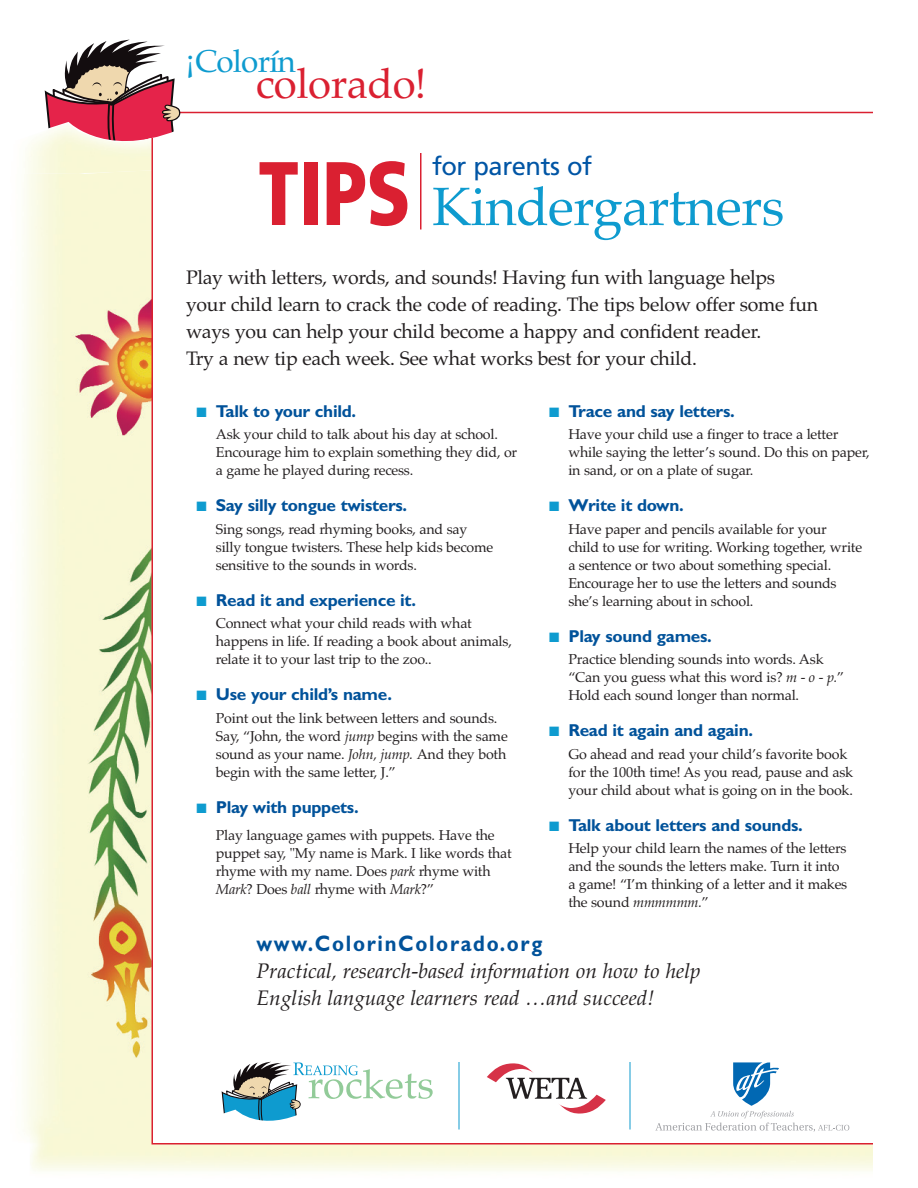
<style>
.page{position:relative;width:918px;height:1188px;background:#fff}
.page>*{position:absolute;margin:0;border:0;box-sizing:border-box;transform-origin:0 0}
.t1{font:900 90px "Frutiger";color:#da2031;scale:.8 1}
.t2{font:54px "Palatino";letter-spacing:-.015em;color:#0e9bcf}
.t3{font:42px "Palatino";letter-spacing:-.01em;color:#da2031}
.t4{font:31.5px "Palatino";letter-spacing:-.025em;color:#0e9bcf}
.t5{font:25.5px "Frutiger";letter-spacing:-.015em;color:#0155a5}
.t6{font:700 22.5px "Gill Sans";letter-spacing:.085em;color:#01529a;scale:.9 1}
.t7{font:italic 21px/27px "Palatino";color:#231f20}
.t8{font:19.5px/27px "Palatino";letter-spacing:-.015em;color:#231f20}
.t9{font:700 17.25px "Gill Sans";letter-spacing:-.015em;color:#01529a}
.t10{font:14.25px/18px "Palatino";letter-spacing:-.015em;color:#231f20}
.s1{color:#0e9bcf}
.s2{font-style:italic}
</style>
<div class="page">
<img style="left:24px;top:180px;width:849px;height:991px">
<div style="left:153px;top:112px;width:765px;height:1031px;background:#fff"></div>
<svg style="left:487px;top:1063px;width:119px;height:51px"></svg>
<svg style="left:655px;top:1062px;width:194px;height:70px"></svg>
<svg style="left:221px;top:1062px;width:212px;height:59px"></svg>
<hr style="left:459px;top:1062px;width:1px;height:68px;background:#0e9bcf">
<hr style="left:630px;top:1062px;width:1px;height:68px;background:#0e9bcf">
<hr style="left:180px;top:112px;width:693px;height:1px;background:#da2031">
<hr style="left:152px;top:1143px;width:721px;height:1px;background:#da2031">
<svg style="left:44px;top:39px;width:151px;height:99px"></svg>
<img style="left:24px;top:123px;width:129px;height:57px">
<hr style="left:152px;top:138px;width:1px;height:1005px;background:#da2031">
<hr style="left:420px;top:153px;width:2px;height:77px;background:#da2031">
<h3 class="t4" style="left:195px;top:49px;width:102px">Colorín</h3>
<h3 class="t4" style="left:186px;top:46px;width:10px">¡</h3>
<h3 class="t3" style="left:256px;top:67px;width:173px">colorado!</h3>
<h1 class="t1" style="left:259px;top:158px;width:192px">TIPS</h1>
<h3 class="t5" style="left:432px;top:156px;width:162px">for parents of</h3>
<h2 class="t2" style="left:432px;top:186px;width:354px">Kindergartners</h2>
<p class="t8" style="left:186px;top:266px;width:634px">Play with letters, words, and sounds! Having fun with language helps your child learn to crack the code of reading. The tips below offer some fun ways you can help your child become a happy and confident reader.<br>Try a new tip each week. See what works best for your child.</p>
<p class="t9" style="left:197px;top:405px;width:161px"><span class="s1">■</span> Talk to your child.</p>
<p class="t10" style="left:216px;top:427px;width:303px">Ask your child to talk about his day at school.<br>Encourage him to explain something they did, or a game he played during recess.</p>
<p class="t9" style="left:197px;top:499px;width:212px"><span class="s1">■</span> Say silly tongue twisters.</p>
<p class="t10" style="left:216px;top:522px;width:279px">Sing songs, read rhyming books, and say silly tongue twisters. These help kids become sensitive to the sounds in words.</p>
<p class="t9" style="left:197px;top:594px;width:221px"><span class="s1">■</span> Read it and experience it.</p>
<p class="t10" style="left:216px;top:616px;width:298px">Connect what your child reads with what happens in life. If reading a book about animals, relate it to your last trip to the zoo..</p>
<p class="t9" style="left:197px;top:688px;width:197px"><span class="s1">■</span> Use your child’s name.</p>
<p class="t10" style="left:216px;top:711px;width:293px">Point out the link between letters and sounds.<br>Say, “John, the word <span class="s2">jump</span> begins with the same sound as your name. <span class="s2">John, jump.</span> And they both begin with the same letter, J.”</p>
<p class="t9" style="left:197px;top:801px;width:164px"><span class="s1">■</span> Play with puppets.</p>
<p class="t10" style="left:216px;top:828px;width:297px">Play language games with puppets. Have the puppet say, "My name is Mark. I like words that rhyme with my name. Does <span class="s2">park</span> rhyme with <span class="s2">Mark</span>? Does <span class="s2">ball</span> rhyme with <span class="s2">Mark</span>?”</p>
<p class="t9" style="left:549px;top:405px;width:187px"><span class="s1">■</span> Trace and say letters.</p>
<p class="t10" style="left:568px;top:427px;width:303px">Have your child use a finger to trace a letter while saying the letter’s sound. Do this on paper, in sand, or on a plate of sugar.</p>
<p class="t9" style="left:549px;top:499px;width:136px"><span class="s1">■</span> Write it down.</p>
<p class="t10" style="left:568px;top:522px;width:295px">Have paper and pencils available for your<br>child to use for writing. Working together, write a sentence or two about something special.<br>Encourage her to use the letters and sounds she’s learning about in school.</p>
<p class="t9" style="left:549px;top:630px;width:164px"><span class="s1">■</span> Play sound games.</p>
<p class="t10" style="left:568px;top:652px;width:278px">Practice blending sounds into words. Ask “Can you guess what this word is? <span class="s2">m - o - p.</span>”<br>Hold each sound longer than normal.</p>
<p class="t9" style="left:549px;top:724px;width:206px"><span class="s1">■</span> Read it again and again.</p>
<p class="t10" style="left:568px;top:747px;width:286px">Go ahead and read your child’s favorite book for the 100th time! As you read, pause and ask your child about what is going on in the book.</p>
<p class="t9" style="left:549px;top:819px;width:255px"><span class="s1">■</span> Talk about letters and sounds.</p>
<p class="t10" style="left:568px;top:841px;width:280px">Help your child learn the names of the letters and the sounds the letters make. Turn it into a game! “I’m thinking of a letter and it makes the sound <span class="s2">mmmmmm.</span>”</p>
<h3 class="t6" style="left:256px;top:936px;width:319px">www.ColorinColorado.org</h3>
<h3 class="t7" style="left:256px;top:960px;width:446px">Practical, research-based information on how to help<br>English language learners read …and succeed!</h3>
</div>
